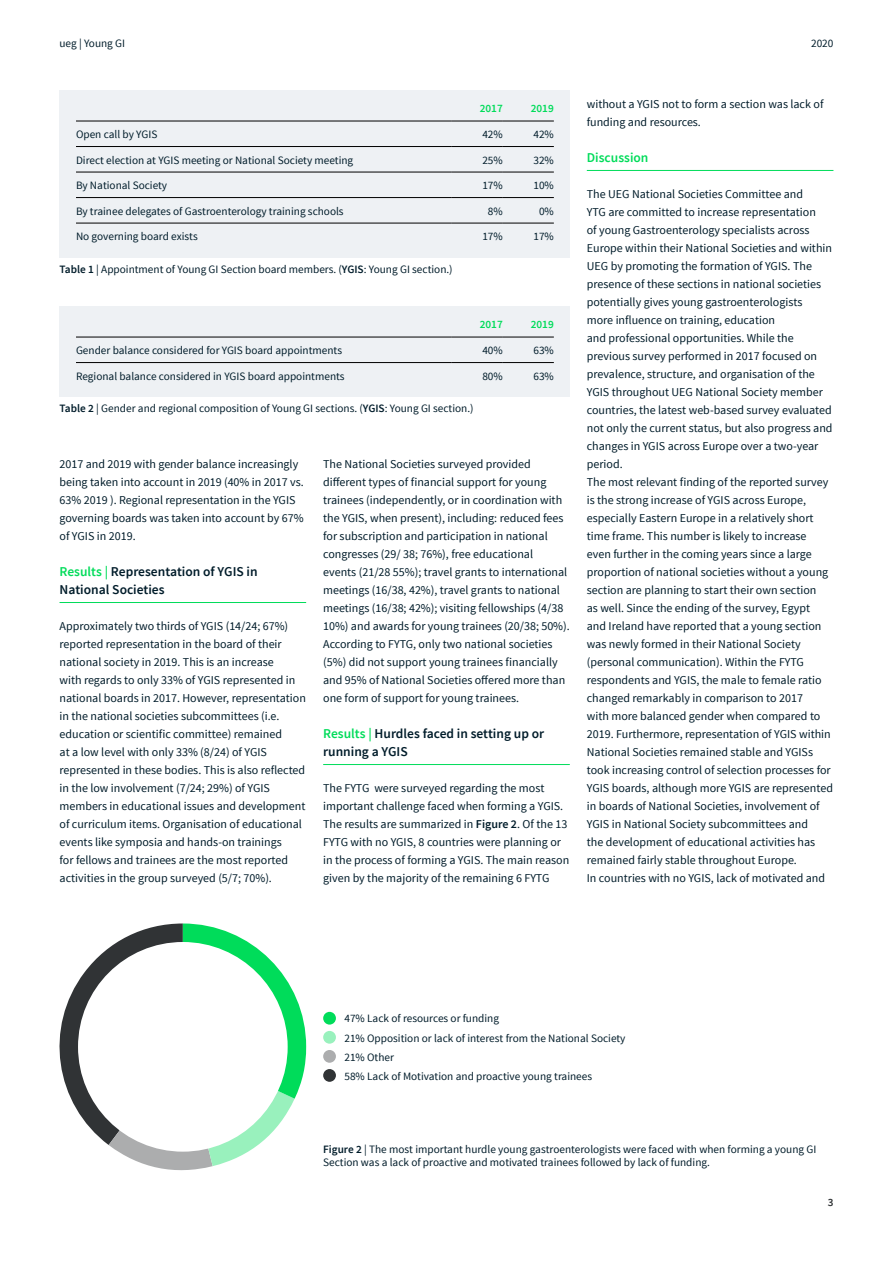
<style>
.page{position:relative;width:893px;height:1263px;background:#fff}
.page>*{position:absolute;margin:0;border:0;box-sizing:border-box;transform-origin:0 0}
.t1{font:600 13.5px/18px "Source Sans Pro";color:#001c2a}
.t2{font:600 13.5px "Source Sans Pro";color:#00dc5a}
.t3{font:12px/18px "Source Sans Pro";color:#001c2a}
.t4{font:11.25px/19px "Source Sans Pro";color:#001c2a}
.t5{font:600 11.25px "Source Sans Pro";color:#00dc5a}
.t6{font:600 11.25px "Source Sans Pro";color:#303335}
.s1{font-weight:600}
.s2{color:#00dc5a}
</style>
<div class="page">
<hr style="left:60px;top:602px;width:246px;height:1px;background:#00dc5a">
<hr style="left:323px;top:764px;width:247px;height:1px;background:#00dc5a">
<div style="left:60px;top:90px;width:510px;height:167px;background:#eef1f4"></div>
<hr style="left:76px;top:121px;width:376px;height:1px;background:#000">
<hr style="left:452px;top:121px;width:51px;height:1px;background:#000">
<hr style="left:503px;top:121px;width:51px;height:1px;background:#000">
<hr style="left:76px;top:146px;width:376px;height:1px;background:#000">
<hr style="left:452px;top:146px;width:51px;height:1px;background:#000">
<hr style="left:503px;top:146px;width:51px;height:1px;background:#000">
<hr style="left:76px;top:172px;width:376px;height:1px;background:#000">
<hr style="left:452px;top:172px;width:51px;height:1px;background:#000">
<hr style="left:503px;top:172px;width:51px;height:1px;background:#000">
<hr style="left:76px;top:197px;width:376px;height:1px;background:#000">
<hr style="left:452px;top:197px;width:51px;height:1px;background:#000">
<hr style="left:503px;top:197px;width:51px;height:1px;background:#000">
<hr style="left:76px;top:223px;width:376px;height:1px;background:#000">
<hr style="left:452px;top:223px;width:51px;height:1px;background:#000">
<hr style="left:503px;top:223px;width:51px;height:1px;background:#000">
<hr style="left:587px;top:170px;width:246px;height:1px;background:#00dc5a">
<svg style="left:59px;top:923px;width:247px;height:248px"></svg>
<div style="left:78px;top:942px;width:210px;height:210px;background:#fff;border-radius:50%"></div>
<div style="left:323px;top:1012px;width:13px;height:12px;background:#00dc5a;border-radius:50%"></div>
<div style="left:323px;top:1031px;width:13px;height:13px;background:#99f1bd;border-radius:50%"></div>
<div style="left:323px;top:1050px;width:13px;height:13px;background:#acadae;border-radius:50%"></div>
<div style="left:323px;top:1069px;width:13px;height:13px;background:#303335;border-radius:50%"></div>
<div style="left:60px;top:306px;width:510px;height:90px;background:#eef1f4"></div>
<hr style="left:76px;top:337px;width:376px;height:1px;background:#000">
<hr style="left:452px;top:337px;width:51px;height:1px;background:#000">
<hr style="left:503px;top:337px;width:51px;height:1px;background:#000">
<hr style="left:76px;top:362px;width:376px;height:1px;background:#000">
<hr style="left:452px;top:362px;width:51px;height:1px;background:#000">
<hr style="left:503px;top:362px;width:51px;height:1px;background:#000">
<p class="t4" style="left:60px;top:34px;width:67px">ueg | Young GI</p>
<p class="t4" style="left:811px;top:34px;width:24px">2020</p>
<p class="t5" style="left:480px;top:102px;width:25px">2017</p>
<p class="t5" style="left:531px;top:102px;width:25px">2019</p>
<p class="t4" style="left:76px;top:125px;width:83px">Open call by YGIS</p>
<p class="t4" style="left:482px;top:125px;width:22px">42%</p>
<p class="t4" style="left:533px;top:125px;width:22px">42%</p>
<p class="t4" style="left:76px;top:150px;width:279px">Direct election at YGIS meeting or National Society meeting</p>
<p class="t4" style="left:482px;top:150px;width:22px">25%</p>
<p class="t4" style="left:533px;top:150px;width:22px">32%</p>
<p class="t4" style="left:76px;top:176px;width:93px">By National Society</p>
<p class="t4" style="left:482px;top:176px;width:22px">17%</p>
<p class="t4" style="left:533px;top:176px;width:22px">10%</p>
<p class="t4" style="left:76px;top:201px;width:269px">By trainee delegates of Gastroenterology training schools</p>
<p class="t4" style="left:488px;top:201px;width:16px">8%</p>
<p class="t4" style="left:539px;top:201px;width:16px">0%</p>
<p class="t4" style="left:76px;top:227px;width:123px">No governing board exists</p>
<p class="t4" style="left:482px;top:227px;width:22px">17%</p>
<p class="t4" style="left:533px;top:227px;width:22px">17%</p>
<p class="t4" style="left:60px;top:260px;width:395px"><span class="s1">Table 1</span> | Appointment of Young GI Section board members. (<span class="s1">YGIS</span>: Young GI section.)</p>
<p class="t5" style="left:480px;top:318px;width:25px">2017</p>
<p class="t5" style="left:531px;top:318px;width:25px">2019</p>
<p class="t4" style="left:76px;top:341px;width:268px">Gender balance considered for YGIS board appointments</p>
<p class="t4" style="left:482px;top:341px;width:22px">40%</p>
<p class="t4" style="left:533px;top:341px;width:22px">63%</p>
<p class="t4" style="left:76px;top:367px;width:270px">Regional balance considered in YGIS board appointments</p>
<p class="t4" style="left:482px;top:367px;width:22px">80%</p>
<p class="t4" style="left:533px;top:367px;width:22px">63%</p>
<p class="t4" style="left:60px;top:399px;width:416px"><span class="s1">Table 2</span> | Gender and regional composition of Young GI sections. (<span class="s1">YGIS</span>: Young GI section.)</p>
<p class="t3" style="left:60px;top:455px;width:246px">2017 and 2019 with gender balance increasingly being taken into account in 2019 (40% in 2017 vs.<br>63% 2019 ). Regional representation in the YGIS governing boards was taken into account by 67% of YGIS in 2019.</p>
<p class="t1" style="left:60px;top:563px;width:200px"><span class="s2">Results |</span> Representation of YGIS in<br>National Societies</p>
<p class="t3" style="left:60px;top:617px;width:248px">Approximately two thirds of YGIS (14/24; 67%) reported representation in the board of their national society in 2019. This is an increase<br>with regards to only 33% of YGIS represented in national boards in 2017. However, representation in the national societies subcommittees (i.e. education or scientific committee) remained<br>at a low level with only 33% (8/24) of YGIS represented in these bodies. This is also reflected in the low involvement (7/24; 29%) of YGIS members in educational issues and development of curriculum items. Organisation of educational events like symposia and hands-on trainings<br>for fellows and trainees are the most reported activities in the group surveyed (5/7; 70%).</p>
<p class="t3" style="left:323px;top:455px;width:248px">The National Societies surveyed provided different types of financial support for young trainees (independently, or in coordination with the YGIS, when present), including: reduced fees for subscription and participation in national congresses (29/ 38; 76%), free educational<br>events (21/28 55%); travel grants to international meetings (16/38, 42%), travel grants to national meetings (16/38; 42%); visiting fellowships (4/38<br>10%) and awards for young trainees (20/38; 50%).<br>According to FYTG, only two national societies (5%) did not support young trainees financially and 95% of National Societies offered more than one form of support for young trainees.</p>
<p class="t1" style="left:323px;top:725px;width:222px"><span class="s2">Results |</span> Hurdles faced in setting up or running a YGIS</p>
<p class="t3" style="left:323px;top:779px;width:248px">The FYTG were surveyed regarding the most important challenge faced when forming a YGIS.<br>The results are summarized in <span class="s1">Figure 2</span>. Of the 13<br>FYTG with no YGIS, 8 countries were planning or in the process of forming a YGIS. The main reason given by the majority of the remaining 6 FYTG</p>
<p class="t3" style="left:587px;top:95px;width:238px">without a YGIS not to form a section was lack of funding and resources.</p>
<p class="t2" style="left:587px;top:149px;width:63px">Discussion</p>
<p class="t3" style="left:587px;top:185px;width:248px">The UEG National Societies Committee and<br>YTG are committed to increase representation<br>of young Gastroenterology specialists across Europe within their National Societies and within UEG by promoting the formation of YGIS. The presence of these sections in national societies potentially gives young gastroenterologists<br>more influence on training, education<br>and professional opportunities. While the previous survey performed in 2017 focused on prevalence, structure, and organisation of the YGIS throughout UEG National Society member countries, the latest web-based survey evaluated not only the current status, but also progress and changes in YGIS across Europe over a two-year period.<br>The most relevant finding of the reported survey is the strong increase of YGIS across Europe, especially Eastern Europe in a relatively short time frame. This number is likely to increase even further in the coming years since a large proportion of national societies without a young section are planning to start their own section<br>as well. Since the ending of the survey, Egypt<br>and Ireland have reported that a young section was newly formed in their National Society (personal communication). Within the FYTG respondents and YGIS, the male to female ratio changed remarkably in comparison to 2017<br>with more balanced gender when compared to 2019. Furthermore, representation of YGIS within National Societies remained stable and YGISs took increasing control of selection processes for YGIS boards, although more YGIS are represented in boards of National Societies, involvement of YGIS in National Society subcommittees and<br>the development of educational activities has remained fairly stable throughout Europe.<br>In countries with no YGIS, lack of motivated and</p>
<p class="t4" style="left:344px;top:1009px;width:283px">47% Lack of resources or funding<br>21% Opposition or lack of interest from the National Society<br>21% Other</p>
<p class="t4" style="left:344px;top:1066px;width:249px">58% Lack of Motivation and proactive young trainees</p>
<p class="t4" style="left:323px;top:1144px;width:495px;line-height:12.3px"><span class="s1">Figure 2</span> | The most important hurdle young gastroenterologists were faced with when forming a young GI<br>Section was a lack of proactive and motivated trainees followed by lack of funding.</p>
<p class="t6" style="left:828px;top:1195px;width:7px">3</p>
</div>
